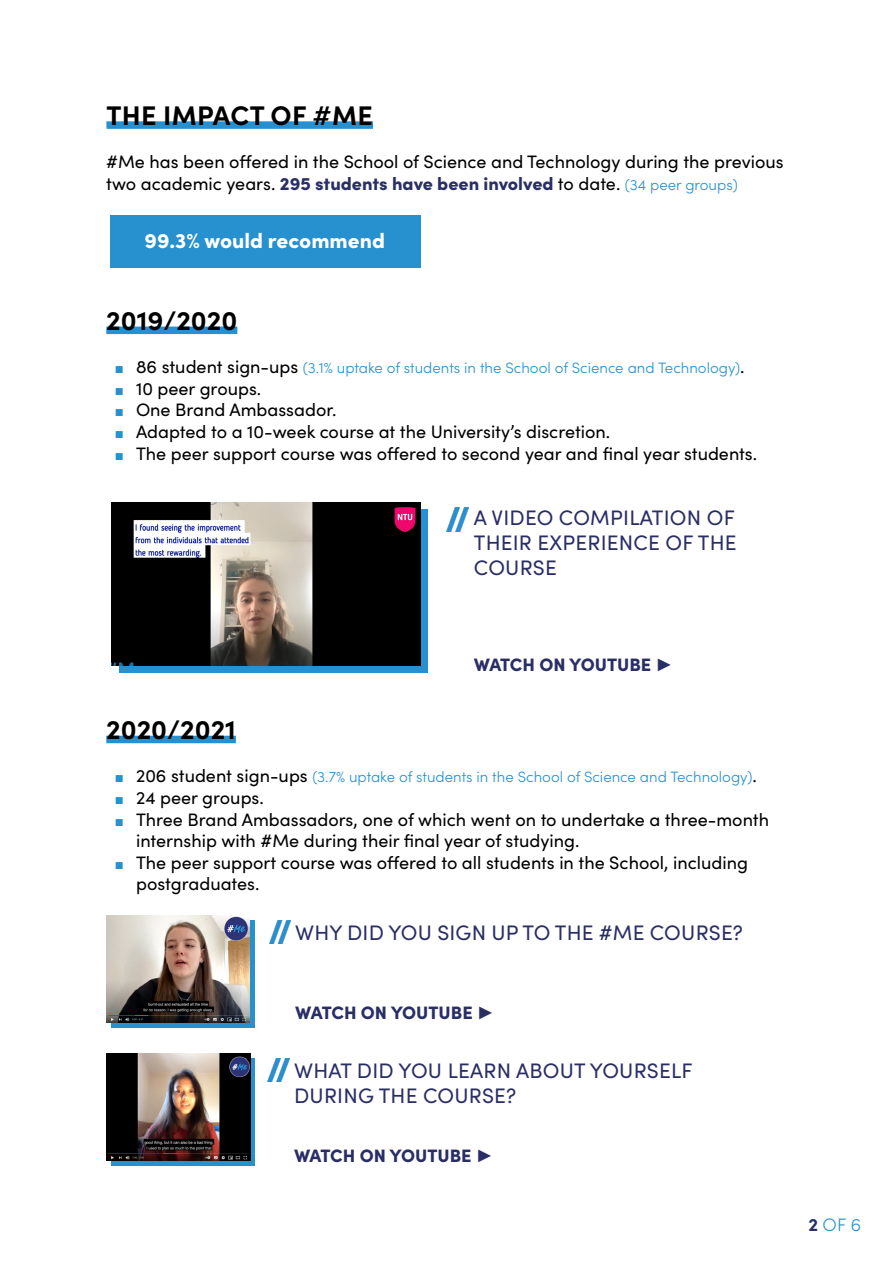
<style>
.page{position:relative;width:893px;height:1263px;background:#fff}
.page>*{position:absolute;margin:0;border:0;box-sizing:border-box;transform-origin:0 0}
.t1{font:700 27px "Sofia Pro";color:#000}
.t2{font:21px/25.2px "Sofia Pro";letter-spacing:.01em;color:#292e65;text-align:justify}
.t3{font:900 21px "Sofia Pro";color:#fff}
.t4{font:18px/21.6px "Sofia Pro";color:#000}
.t5{font:900 18px "Sofia Pro";color:#292e65}
.t6{font:300 18px "Sofia Pro";color:#2c90cf}
.t7{font:300 15px "Sofia Pro";color:#2790cf}
.s1{font-weight:900;color:#292e65}
.s2{font-weight:300;font-size:15px;color:#2790cf}
.s3{font-family:"Arial";font-weight:400}
.s4{font-weight:400;font-size:18px;color:#000}
.s5{font-family:"Arial";font-size:15px;color:#2790cf}
.s6{font-family:"Arial";font-weight:700}
.s7{font-weight:700;color:#282f65}
</style>
<div class="page">
<div style="left:112px;top:921px;width:143px;height:107px;background:#2790cf"></div>
<div style="left:120px;top:509px;width:308px;height:164px;background:#2790cf"></div>
<div style="left:106px;top:121px;width:267px;height:8px;background:#2790cf"></div>
<div style="left:106px;top:327px;width:131px;height:7px;background:#2790cf"></div>
<img style="left:112px;top:502px;width:309px;height:163px">
<img style="left:447px;top:508px;width:21px;height:23px">
<div style="left:106px;top:736px;width:130px;height:7px;background:#2790cf"></div>
<img style="left:269px;top:921px;width:22px;height:23px">
<img style="left:106px;top:915px;width:144px;height:108px">
<div style="left:111px;top:215px;width:310px;height:53px;background:#2790cf"></div>
<div style="left:111px;top:1058px;width:144px;height:108px;background:#2790cf"></div>
<img style="left:268px;top:1058px;width:22px;height:24px">
<img style="left:106px;top:1053px;width:144px;height:108px">
<h1 class="t1" style="left:106px;top:94px;width:268px">THE IMPACT OF #ME</h1>
<p class="t4" style="left:106px;top:150px;width:679px">#Me has been offered in the School of Science and Technology during the previous two academic years. <span class="s1">295 students have been involved</span> to date. <span class="s2">(34 peer groups)</span></p>
<p class="t3" style="left:145px;top:224px;width:242px">99.3% would recommend</p>
<h1 class="t1" style="left:106px;top:300px;width:133px">2019/2020</h1>
<p class="t7" style="left:115px;top:357px;width:631px"><span class="s3">■</span> <span class="s4">86 student sign-ups</span> (3.1% uptake of students in the School of Science and Technology)<span class="s4">.</span></p>
<p class="t4" style="left:115px;top:377px;width:148px"><span class="s5">■</span> 10 peer groups.</p>
<p class="t4" style="left:115px;top:398px;width:223px"><span class="s5">■</span> One Brand Ambassador.</p>
<p class="t4" style="left:115px;top:420px;width:497px"><span class="s5">■</span> Adapted to a 10-week course at the University’s discretion.</p>
<p class="t4" style="left:115px;top:441px;width:644px"><span class="s5">■</span> The peer support course was offered to second year and final year students.</p>
<p class="t2" style="left:474px;top:503px;width:264px">A VIDEO COMPILATION OF THEIR EXPERIENCE OF THE COURSE</p>
<p class="t5" style="left:474px;top:650px;width:201px">WATCH ON YOUTUBE <span class="s6">►</span></p>
<h1 class="t1" style="left:106px;top:709px;width:131px">2020/2021</h1>
<p class="t7" style="left:115px;top:766px;width:644px"><span class="s3">■</span> <span class="s4">206 student sign-ups</span> (3.7% uptake of students in the School of Science and Technology)<span class="s4">.</span></p>
<p class="t4" style="left:115px;top:786px;width:151px"><span class="s5">■</span> 24 peer groups.</p>
<p class="t4" style="left:136px;top:807px;width:634px;text-indent:-21px"><span class="s5">■</span> Three Brand Ambassadors, one of which went on to undertake a three-month internship with #Me during their final year of studying.</p>
<p class="t4" style="left:136px;top:851px;width:613px;text-indent:-21px"><span class="s5">■</span> The peer support course was offered to all students in the School, including postgraduates.</p>
<p class="t2" style="left:295px;top:919px;width:449px">WHY DID YOU SIGN UP TO THE #ME COURSE?</p>
<p class="t5" style="left:295px;top:999px;width:201px">WATCH ON YOUTUBE <span class="s6">►</span></p>
<p class="t2" style="left:294px;top:1057px;width:400px">WHAT DID YOU LEARN ABOUT YOURSELF<br>DURING THE COURSE?</p>
<p class="t5" style="left:294px;top:1142px;width:201px">WATCH ON YOUTUBE <span class="s6">►</span></p>
<p class="t6" style="left:809px;top:1212px;width:54px"><span class="s7">2</span> OF 6</p>
</div>
